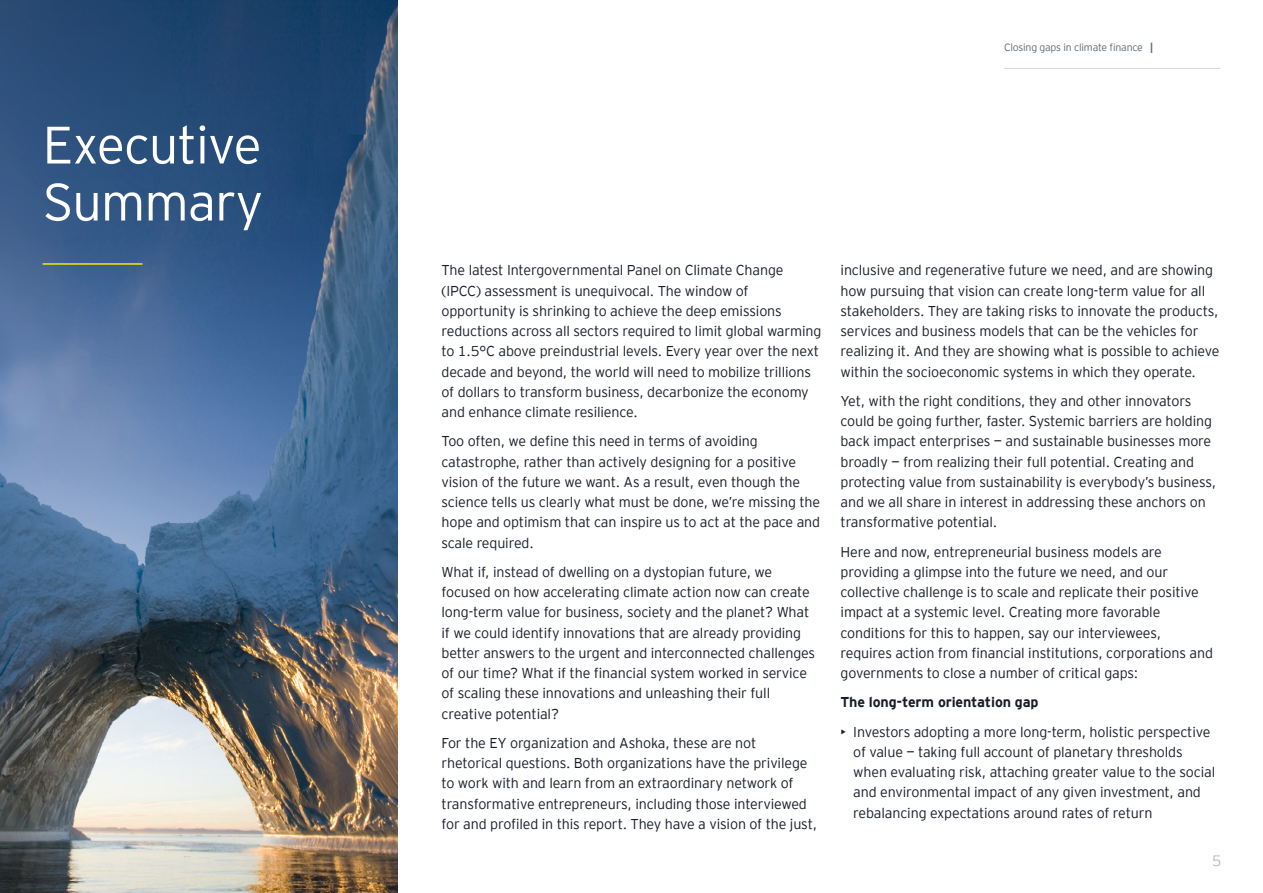
<style>
.page{position:relative;width:1263px;height:893px;background:#fff}
.page>*{position:absolute;margin:0;border:0;box-sizing:border-box;transform-origin:0 0}
.t1{font:300 52.5px/57px "EY Interstate";letter-spacing:-.02em;color:#fff}
.t2{font:300 15px "EY Interstate";color:#b5b9bc}
.t3{font:300 14.25px/20.2px "EY Interstate";letter-spacing:-.01em;color:#181d29}
.t4{font:700 14.25px "EY Interstate";letter-spacing:-.01em;color:#181d29}
.t5{font:300 10.5px "EY Interstate";letter-spacing:-.02em;color:#606973}
.s1{font-weight:700}
</style>
<div class="page">
<img style="left:0;top:425px;width:398px;height:468px">
<svg style="left:0;top:0;width:398px;height:425px;background:#375a85"></svg>
<hr style="left:43px;top:263px;width:99px;height:2px;background:#ffe400">
<hr style="left:1004px;top:68px;width:216px;height:1px;background:#d3d6d8">
<h1 class="t1" style="left:43px;top:113px;width:222px">Executive<br>Summary</h1>
<p class="t5" style="left:1004px;top:40px;width:151px">Closing gaps in climate finance <span class="s1">|</span></p>
<p class="t3" style="left:441px;top:259px;width:381px">The latest Intergovernmental Panel on Climate Change (IPCC) assessment is unequivocal. The window of opportunity is shrinking to achieve the deep emissions reductions across all sectors required to limit global warming to 1.5°C above preindustrial levels. Every year over the next decade and beyond, the world will need to mobilize trillions of dollars to transform business, decarbonize the economy and enhance climate resilience.</p>
<p class="t3" style="left:441px;top:430px;width:380px">Too often, we define this need in terms of avoiding catastrophe, rather than actively designing for a positive vision of the future we want. As a result, even though the science tells us clearly what must be done, we’re missing the hope and optimism that can inspire us to act at the pace and scale required.</p>
<p class="t3" style="left:441px;top:561px;width:375px">What if, instead of dwelling on a dystopian future, we focused on how accelerating climate action now can create long-term value for business, society and the planet? What if we could identify innovations that are already providing better answers to the urgent and interconnected challenges of our time? What if the financial system worked in service of scaling these innovations and unleashing their full creative potential?</p>
<p class="t3" style="left:441px;top:732px;width:377px">For the EY organization and Ashoka, these are not rhetorical questions. Both organizations have the privilege to work with and learn from an extraordinary network of transformative entrepreneurs, including those interviewed for and profiled in this report. They have a vision of the just,</p>
<p class="t3" style="left:840px;top:259px;width:380px">inclusive and regenerative future we need, and are showing how pursuing that vision can create long-term value for all stakeholders. They are taking risks to innovate the products, services and business models that can be the vehicles for realizing it. And they are showing what is possible to achieve within the socioeconomic systems in which they operate.</p>
<p class="t3" style="left:840px;top:390px;width:377px">Yet, with the right conditions, they and other innovators could be going further, faster. Systemic barriers are holding back impact enterprises — and sustainable businesses more broadly — from realizing their full potential. Creating and protecting value from sustainability is everybody’s business, and we all share in interest in addressing these anchors on transformative potential.</p>
<p class="t3" style="left:840px;top:540px;width:374px">Here and now, entrepreneurial business models are providing a glimpse into the future we need, and our collective challenge is to scale and replicate their positive impact at a systemic level. Creating more favorable conditions for this to happen, say our interviewees, requires action from financial institutions, corporations and governments to close a number of critical gaps:</p>
<p class="t4" style="left:840px;top:692px;width:199px">The long-term orientation gap</p>
<p class="t3" style="left:853px;top:720px;width:363px;text-indent:-13px">• Investors adopting a more long-term, holistic perspective of value — taking full account of planetary thresholds when evaluating risk, attaching greater value to the social and environmental impact of any given investment, and rebalancing expectations around rates of return</p>
<p class="t2" style="left:1212px;top:850px;width:11px">5</p>
</div>
